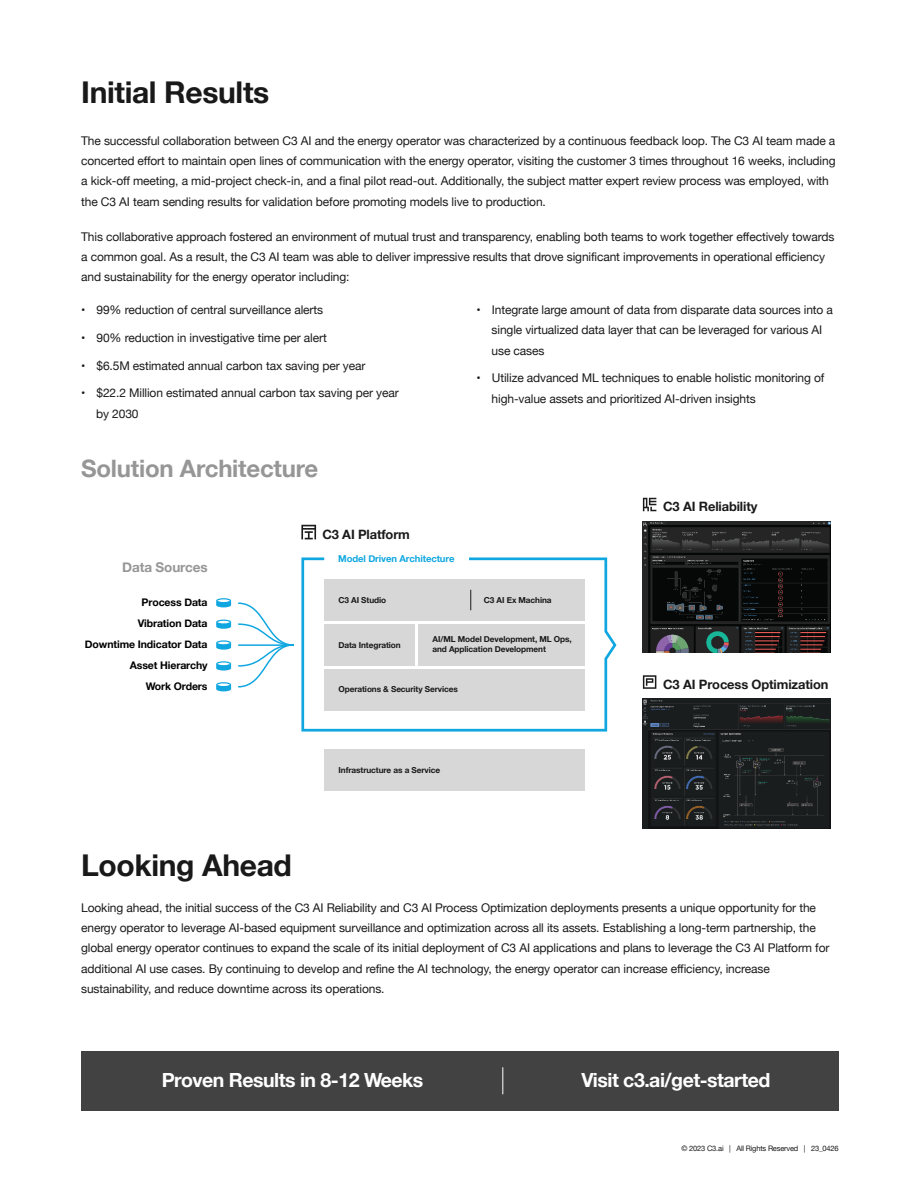
<style>
.page{position:relative;width:918px;height:1188px;background:#fff}
.page>*{position:absolute;margin:0;border:0;box-sizing:border-box;transform-origin:0 0}
.t1{font:700 30px "Helvetica Neue";letter-spacing:-.01em;color:#191919}
.t2{font:700 24px "Helvetica Neue";letter-spacing:-.01em;color:#979696}
.t3{font:700 19.5px "Helvetica Neue";letter-spacing:-.025em;color:#fff}
.t4{font:700 13.5px "Helvetica Neue";letter-spacing:-.01em;color:#969696}
.t5{font:700 12.9px "Helvetica Neue";letter-spacing:-.01em;color:#1a1a1b}
.t6{font:12px/20.2px "Helvetica Neue";letter-spacing:-.01em;color:#1a1a1b}
.t7{font:700 10.5px/21px "Helvetica Neue";letter-spacing:-.01em;color:#010101;text-align:right}
.t8{font:700 9.45px "Helvetica Neue";letter-spacing:-.01em;color:#10a7e0}
.t9{font:700 8.25px/9.9px "Helvetica Neue";letter-spacing:-.01em;color:#191919}
.t10{font:7.5px "Helvetica Neue";letter-spacing:-.025em;color:#1a1a1b}
</style>
<div class="page">
<svg style="left:643px;top:498px;width:13px;height:13px"></svg>
<div style="left:81px;top:1051px;width:757px;height:59px;background:#424242"></div>
<svg style="left:502px;top:1067px;width:1px;height:27px"></svg>
<svg style="left:301px;top:525px;width:15px;height:14px"></svg>
<div style="left:324px;top:749px;width:260px;height:42px;background:#d7d7d7"></div>
<svg style="left:301px;top:557px;width:316px;height:175px;fill:#d7d7d7"></svg>
<svg style="left:216px;top:598px;width:15px;height:9px"></svg>
<svg style="left:216px;top:620px;width:15px;height:9px"></svg>
<svg style="left:216px;top:640px;width:15px;height:10px"></svg>
<svg style="left:216px;top:661px;width:15px;height:10px"></svg>
<svg style="left:216px;top:682px;width:15px;height:9px"></svg>
<svg style="left:238px;top:602px;width:52px;height:86px"></svg>
<hr style="left:238px;top:644px;width:56px;height:2px;background:#10a7e0">
<img style="left:642px;top:522px;width:189px;height:130px">
<svg style="left:643px;top:675px;width:13px;height:14px"></svg>
<img style="left:642px;top:698px;width:189px;height:130px">
<h1 class="t1" style="left:81px;top:69px;width:190px">Initial Results</h1>
<p class="t6" style="left:81px;top:131px;width:756px">The successful collaboration between C3 AI and the energy operator was characterized by a continuous feedback loop. The C3 AI team made a concerted effort to maintain open lines of communication with the energy operator, visiting the customer 3 times throughout 16 weeks, including a kick-off meeting, a mid-project check-in, and a final pilot read-out. Additionally, the subject matter expert review process was employed, with the C3 AI team sending results for validation before promoting models live to production.</p>
<p class="t6" style="left:81px;top:227px;width:755px">This collaborative approach fostered an environment of mutual trust and transparency, enabling both teams to work together effectively towards a common goal. As a result, the C3 AI team was able to deliver impressive results that drove significant improvements in operational efficiency and sustainability for the energy operator including:</p>
<p class="t6" style="left:81px;top:300px;width:243px">• 99% reduction of central surveillance alerts</p>
<p class="t6" style="left:81px;top:328px;width:247px">• 90% reduction in investigative time per alert</p>
<p class="t6" style="left:81px;top:356px;width:286px">• $6.5M estimated annual carbon tax saving per year</p>
<p class="t6" style="left:96px;top:384px;width:304px;text-indent:-15px">• $22.2 Million estimated annual carbon tax saving per year by 2030</p>
<p class="t6" style="left:492px;top:300px;width:343px;text-indent:-15px">• Integrate large amount of data from disparate data sources into a single virtualized data layer that can be leveraged for various AI use cases</p>
<p class="t6" style="left:492px;top:369px;width:334px;text-indent:-15px">• Utilize advanced ML techniques to enable holistic monitoring of high-value assets and prioritized AI-driven insights</p>
<h2 class="t2" style="left:81px;top:449px;width:238px">Solution Architecture</h2>
<p class="t4" style="left:122px;top:557px;width:87px">Data Sources</p>
<p class="t7" style="left:85px;top:592px;width:124px">Process Data<br>Vibration Data<br>Downtime Indicator Data<br>Asset Hierarchy<br>Work Orders</p>
<p class="t5" style="left:322px;top:524px;width:89px">C3 AI Platform</p>
<p class="t8" style="left:338px;top:551px;width:118px">Model Driven Architecture</p>
<p class="t9" style="left:338px;top:595px;width:49px">C3 AI Studio</p>
<p class="t9" style="left:484px;top:595px;width:69px">C3 AI Ex Machina</p>
<p class="t9" style="left:338px;top:640px;width:64px">Data Integration</p>
<p class="t9" style="left:432px;top:635px;width:141px">AI/ML Model Development, ML Ops, and Application Development</p>
<p class="t9" style="left:338px;top:685px;width:121px">Operations &amp; Security Services</p>
<p class="t9" style="left:339px;top:765px;width:103px">Infrastructure as a Service</p>
<h1 class="t1" style="left:81px;top:842px;width:212px">Looking Ahead</h1>
<p class="t5" style="left:663px;top:497px;width:96px">C3 AI Reliability</p>
<p class="t5" style="left:663px;top:674px;width:167px">C3 AI Process Optimization</p>
<p class="t6" style="left:81px;top:898px;width:750px">Looking ahead, the initial success of the C3 AI Reliability and C3 AI Process Optimization deployments presents a unique opportunity for the energy operator to leverage AI-based equipment surveillance and optimization across all its assets. Establishing a long-term partnership, the global energy operator continues to expand the scale of its initial deployment of C3 AI applications and plans to leverage the C3 AI Platform for additional AI use cases. By continuing to develop and refine the AI technology, the energy operator can increase efficiency, increase sustainability, and reduce downtime across its operations.</p>
<h3 class="t3" style="left:162px;top:1065px;width:263px">Proven Results in 8-12 Weeks</h3>
<h3 class="t3" style="left:581px;top:1065px;width:190px">Visit c3.ai/get-started</h3>
<p class="t10" style="left:682px;top:1143px;width:159px">© 2023 C3.ai | All Rights Reserved | 23_0426</p>
</div>
